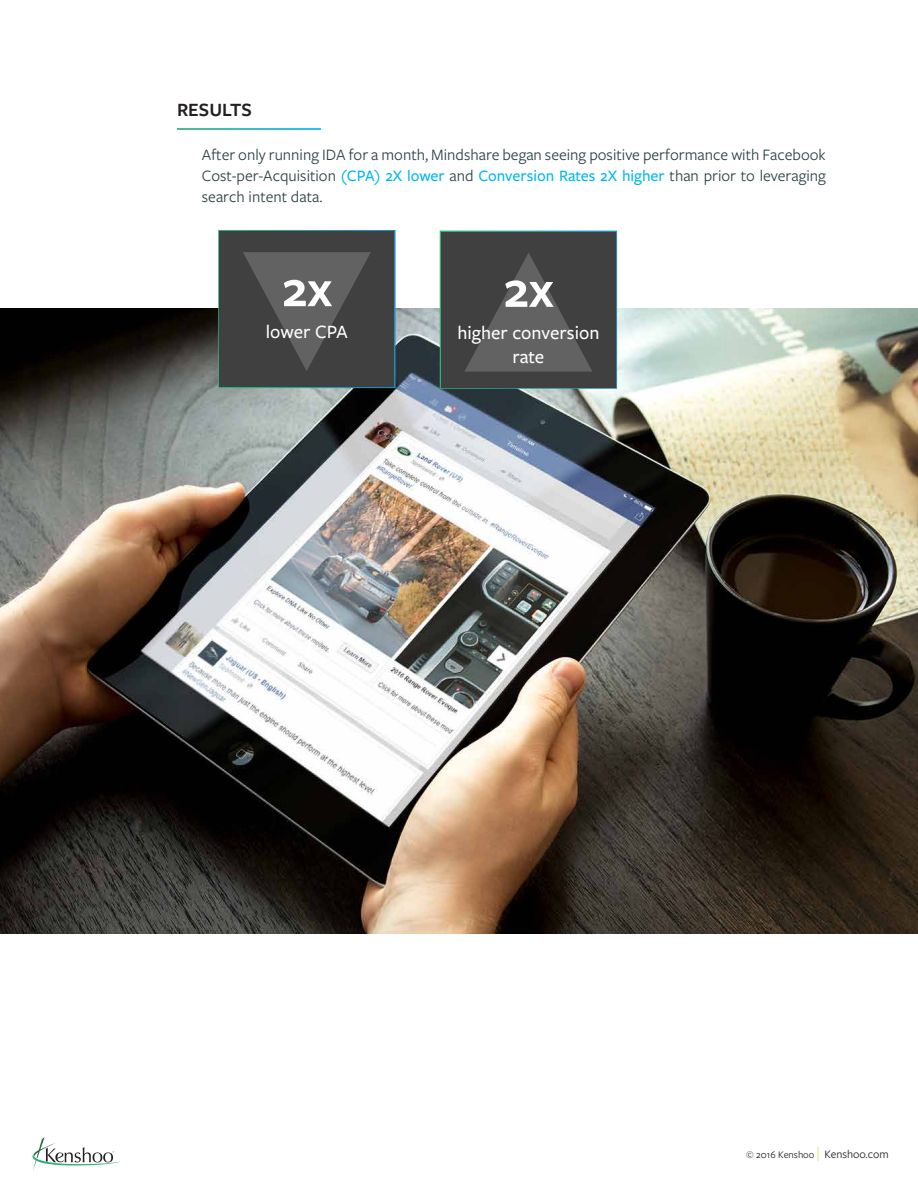
<style>
.page{position:relative;width:918px;height:1188px;background:#fff}
.page>*{position:absolute;margin:0;border:0;box-sizing:border-box;transform-origin:0 0}
.t1{font:600 54px "Freight Sans Pro";color:#fff}
.t2{font:500 19.5px/23.4px "Freight Sans Pro";color:#fff;text-align:center}
.t3{font:600 19.5px "Freight Sans Pro";color:#231f20}
.t4{font:16.5px/21px "Freight Sans Pro";color:#2c4143;text-align:justify}
.t5{font:10.5px "Freight Sans Pro";color:#231f20}
.s1{font-weight:500;color:#00b7f1}
.s2{font-size:15.75px;color:#cadb3c}
.s3{font-size:12px}
</style>
<div class="page">
<img style="left:0;top:308px;width:918px;height:626px">
<div style="left:218px;top:230px;width:178px;height:158px;background:#404041"></div>
<svg style="left:243px;top:252px;width:128px;height:119px"></svg>
<svg style="left:32px;top:1137px;width:88px;height:33px"></svg>
<div style="left:440px;top:231px;width:177px;height:158px;background:#404041"></div>
<svg style="left:465px;top:253px;width:127px;height:119px"></svg>
<p class="t3" style="left:177px;top:96px;width:76px">RESULTS</p>
<p class="t4" style="left:202px;top:144px;width:625px">After only running IDA for a month, Mindshare began seeing positive performance with Facebook Cost-per-Acquisition <span class="s1">(CPA) 2X lower</span> and <span class="s1">Conversion Rates 2X higher</span> than prior to leveraging search intent data.</p>
<h1 class="t1" style="left:282px;top:252px;width:52px">2x</h1>
<p class="t2" style="left:266px;top:320px;width:83px">lower CPA</p>
<h1 class="t1" style="left:503px;top:253px;width:52px">2x</h1>
<p class="t2" style="left:457px;top:320px;width:144px">higher conversion rate</p>
<p class="t5" style="left:746px;top:1148px;width:144px">© 2016 Kenshoo <span class="s2">|</span> <span class="s3">Kenshoo.com</span></p>
</div>
